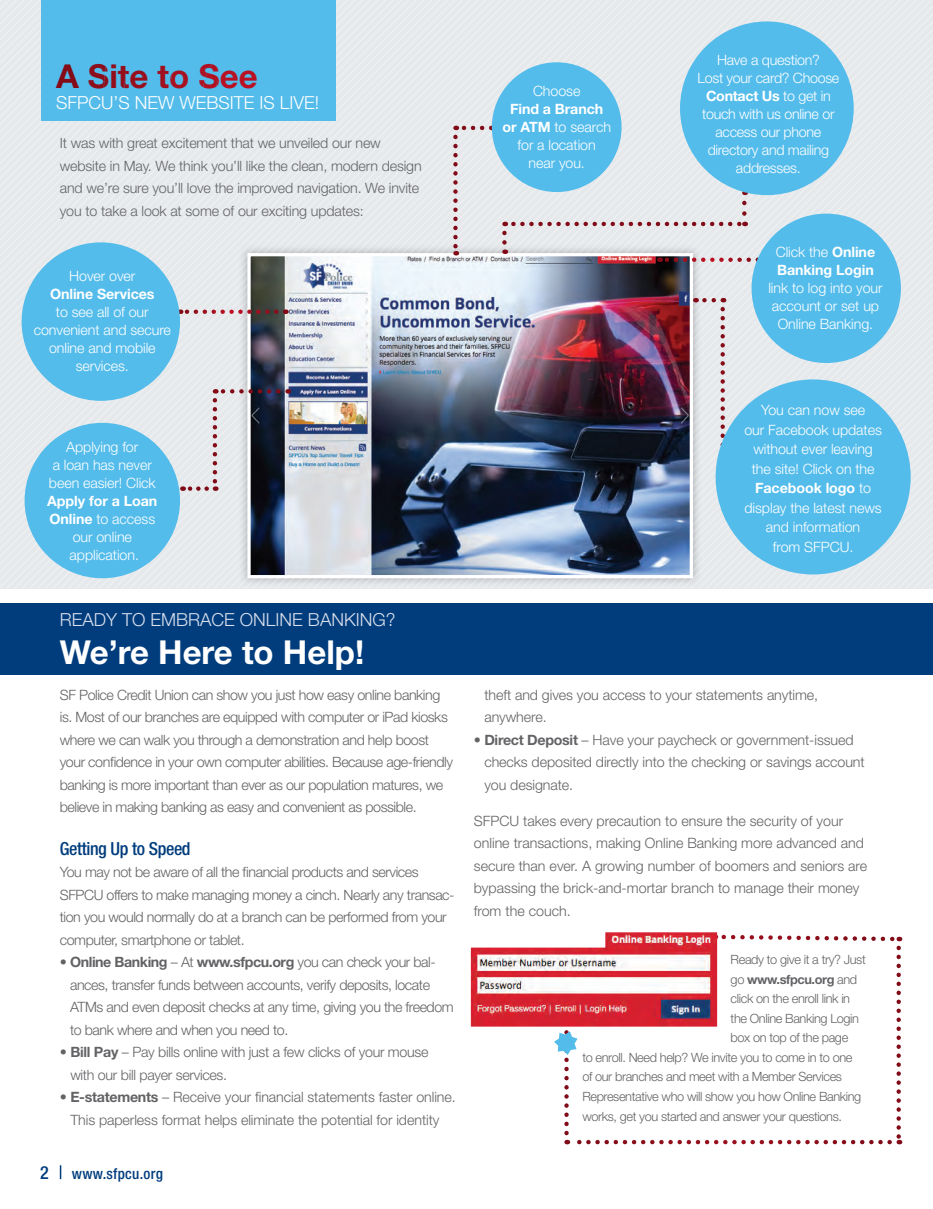
<style>
.page{position:relative;width:933px;height:1209px;background:#fff}
.page>*{position:absolute;margin:0;border:0;box-sizing:border-box;transform-origin:0 0}
.t1{font:700 33px "Helvetica Neue";color:#fff}
.t2{font:700 33px "Helvetica Neue";color:#840b18}
.t3{font:300 18px "Helvetica Neue";color:#dadfed}
.t4{font:300 18px "Helvetica Neue";color:#fff}
.t5{font:500 condensed 18px "Helvetica Neue";letter-spacing:-.02em;color:#013d7d}
.t6{font:500 condensed 15px "Helvetica Neue";letter-spacing:.02em;color:#013d7d}
.t7{font:300 14.25px/22.5px "Helvetica Neue";letter-spacing:-.02em;color:#636366}
.t8{font:300 14.25px/18px "Helvetica Neue";letter-spacing:-.005em;color:#fff;text-align:center}
.t9{font:300 14.25px/22.5px "Helvetica Neue";color:#636366}
.t10{font:700 14.25px/18px "Helvetica Neue";letter-spacing:-.005em;color:#fff}
.t11{font:300 12.75px "Helvetica Neue";letter-spacing:-.03em;color:#636366}
.t12{font:700 12.75px "Helvetica Neue";letter-spacing:-.03em;color:#636366}
.s1{color:#8c0e1a}
.s2{color:#910f1b}
.s3{color:#940f1c}
.s4{color:#970f1d}
.s5{color:#a0101f}
.s6{color:#a5101f}
.s7{color:#af1122}
.s8{color:#b51122}
.s9{color:#b91123}
.s10{font-weight:700}
.s11{font-weight:300}
</style>
<div class="page">
<div style="left:0;top:603px;width:933px;height:72px;background:#013d7d"></div>
<div style="left:0;top:288px;width:67px;height:254px;background:#e6e9eb"></div>
<div style="left:0;top:0;width:67px;height:211px;background:#e6e9eb"></div>
<div style="left:791px;top:0;width:123px;height:309px;background:#e6e9eb"></div>
<div style="left:67px;top:121px;width:131px;height:467px;background:#e6e9eb"></div>
<div style="left:198px;top:0;width:593px;height:588px;background:#e6e9eb"></div>
<div style="left:41px;top:0;width:294px;height:121px;background:#53bceb"></div>
<svg style="left:60px;top:1165px;width:1px;height:14px"></svg>
<img style="left:665px;top:338px;width:36px;height:248px">
<img style="left:323px;top:245px;width:342px;height:341px">
<img style="left:239px;top:245px;width:303px;height:304px">
<img style="left:251px;top:257px;width:438px;height:317px">
<div style="left:247px;top:253px;width:446px;height:325px;border:3px solid #fff"></div>
<svg style="left:180px;top:309px;width:96px;height:5px"></svg>
<div style="left:22px;top:242px;width:158px;height:159px;background:#53bceb;border-radius:50%"></div>
<svg style="left:215px;top:389px;width:63px;height:4px"></svg>
<svg style="left:213px;top:400px;width:4px;height:91px"></svg>
<svg style="left:182px;top:486px;width:25px;height:5px"></svg>
<div style="left:25px;top:423px;width:155px;height:155px;background:#53bceb;border-radius:50%"></div>
<svg style="left:704px;top:298px;width:19px;height:4px"></svg>
<div style="left:720px;top:309px;width:213px;height:279px;background:#e6e9eb"></div>
<svg style="left:659px;top:257px;width:90px;height:5px"></svg>
<div style="left:751px;top:214px;width:150px;height:149px;background:#53bceb;border-radius:50%"></div>
<div style="left:715px;top:379px;width:195px;height:195px;background:#53bceb;border-radius:50%"></div>
<svg style="left:455px;top:126px;width:27px;height:4px"></svg>
<svg style="left:453px;top:137px;width:5px;height:118px"></svg>
<div style="left:492px;top:62px;width:129px;height:130px;background:#53bceb;border-radius:50%"></div>
<svg style="left:502px;top:222px;width:5px;height:20px"></svg>
<svg style="left:513px;top:222px;width:232px;height:4px"></svg>
<svg style="left:742px;top:192px;width:4px;height:22px"></svg>
<div style="left:680px;top:21px;width:173px;height:174px;background:#53bceb;border-radius:50%"></div>
<img style="left:471px;top:947px;width:83px;height:79px">
<svg style="left:554px;top:932px;width:347px;height:212px"></svg>
<h1 class="t2" style="left:56px;top:65px;width:203px">A <span class="s1">S</span><span class="s2">i</span><span class="s3">t</span><span class="s4">e</span> <span class="s5">t</span><span class="s6">o</span> <span class="s7">S</span><span class="s8">e</span><span class="s9">e</span></h1>
<p class="t4" style="left:56px;top:96px;width:265px">SFPCU’S NEW WEBSITE IS LIVE!</p>
<p class="t7" style="left:60px;top:133px;width:363px">It was with great excitement that we unveiled our new website in May. We think you’ll like the clean, modern design and we’re sure you’ll love the improved navigation. We invite you to take a look at some of our exciting updates:</p>
<p class="t8" style="left:69px;top:269px;width:68px">Hover over</p>
<p class="t10" style="left:50px;top:287px;width:106px">Online Services</p>
<p class="t8" style="left:34px;top:305px;width:139px">to see all of our convenient and secure online and mobile services.</p>
<p class="t8" style="left:49px;top:439px;width:108px">Applying for<br>a loan has never been easier! Click</p>
<p class="t8" style="left:47px;top:493px;width:112px"><span class="s10">Apply for a Loan<br>Online</span> to access our online application.</p>
<p class="t8" style="left:533px;top:83px;width:49px">Choose</p>
<p class="t8" style="left:502px;top:101px;width:110px"><span class="s10">Find a Branch or ATM</span> to search for a location<br>near you.</p>
<p class="t8" style="left:697px;top:52px;width:143px">Have a question?<br>Lost your card? Choose<br><span class="s10">Contact Us</span> to get in touch with us online or access our phone directory and mailing addresses.</p>
<p class="t10" style="left:776px;top:244px;width:101px"><span class="s11">Click the</span> Online<br>Banking Login</p>
<p class="t8" style="left:768px;top:280px;width:116px">link to log into your account or set up<br>Online Banking.</p>
<p class="t8" style="left:744px;top:402px;width:139px;line-height:19.5px">You can now see<br>our Facebook updates without ever leaving the site! Click on the<br><span class="s10">Facebook logo</span> to display the latest news and information<br>from SFPCU.</p>
<p class="t3" style="left:60px;top:612px;width:337px">READY TO EMBRACE ONLINE BANKING?</p>
<h1 class="t1" style="left:60px;top:640px;width:306px">We’re Here to Help!</h1>
<p class="t7" style="left:60px;top:685px;width:395px">SF Police Credit Union can show you just how easy online banking is. Most of our branches are equipped with computer or iPad kiosks where we can walk you through a demonstration and help boost your confidence in your own computer abilities. Because age-friendly banking is more important than ever as our population matures, we believe in making banking as easy and convenient as possible.</p>
<p class="t5" style="left:60px;top:842px;width:132px">Getting Up to Speed</p>
<p class="t7" style="left:60px;top:862px;width:396px">You may not be aware of all the financial products and services SFPCU offers to make managing money a cinch. Nearly any transac&shy;tion you would normally do at a branch can be performed from your computer, smartphone or tablet.</p>
<p class="t7" style="left:70px;top:952px;width:385px;text-indent:-10px"><span class="s10">• Online Banking</span> – At <span class="s10">www.sfpcu.org</span> you can check your bal&shy;ances, transfer funds between accounts, verify deposits, locate ATMs and even deposit checks at any time, giving you the freedom to bank where and when you need to.</p>
<p class="t7" style="left:70px;top:1042px;width:360px;text-indent:-11px"><span class="s10">• Bill Pay</span> – Pay bills online with just a few clicks of your mouse with our bill payer services.</p>
<p class="t7" style="left:60px;top:1087px;width:397px;text-align:center"><span class="s10">• E-statements</span> – Receive your financial statements faster online.<br>This paperless format helps eliminate the potential for identity</p>
<p class="t5" style="left:40px;top:1166px;width:10px">2</p>
<p class="t6" style="left:72px;top:1168px;width:93px">www.sfpcu.org</p>
<p class="t7" style="left:484px;top:685px;width:335px">theft and gives you access to your statements anytime, anywhere.</p>
<p class="t7" style="left:484px;top:730px;width:382px;text-indent:-11px"><span class="s10">• Direct Deposit</span> – Have your paycheck or government-issued checks deposited directly into the checking or savings account you designate.</p>
<p class="t9" style="left:474px;top:811px;width:395px">SFPCU takes every precaution to ensure the security of your online transactions, making Online Banking more advanced and secure than ever. A growing number of boomers and seniors are bypassing the brick-and-mortar branch to manage their money from the couch.</p>
<p class="t11" style="left:730px;top:955px;width:137px">Ready to give it a try? Just</p>
<p class="t12" style="left:730px;top:975px;width:128px"><span class="s11">go</span> www.sfpcu.org <span class="s11">and</span></p>
<p class="t11" style="left:730px;top:994px;width:121px">click on the enroll link in</p>
<p class="t11" style="left:730px;top:1014px;width:130px">the Online Banking Login</p>
<p class="t11" style="left:730px;top:1033px;width:119px">box on top of the page</p>
<p class="t11" style="left:582px;top:1053px;width:272px">to enroll. Need help? We invite you to come in to one</p>
<p class="t11" style="left:582px;top:1072px;width:261px">of our branches and meet with a Member Services</p>
<p class="t11" style="left:582px;top:1092px;width:280px">Representative who will show you how Online Banking</p>
<p class="t11" style="left:582px;top:1111px;width:261px">works, get you started and answer your questions.</p>
</div>
